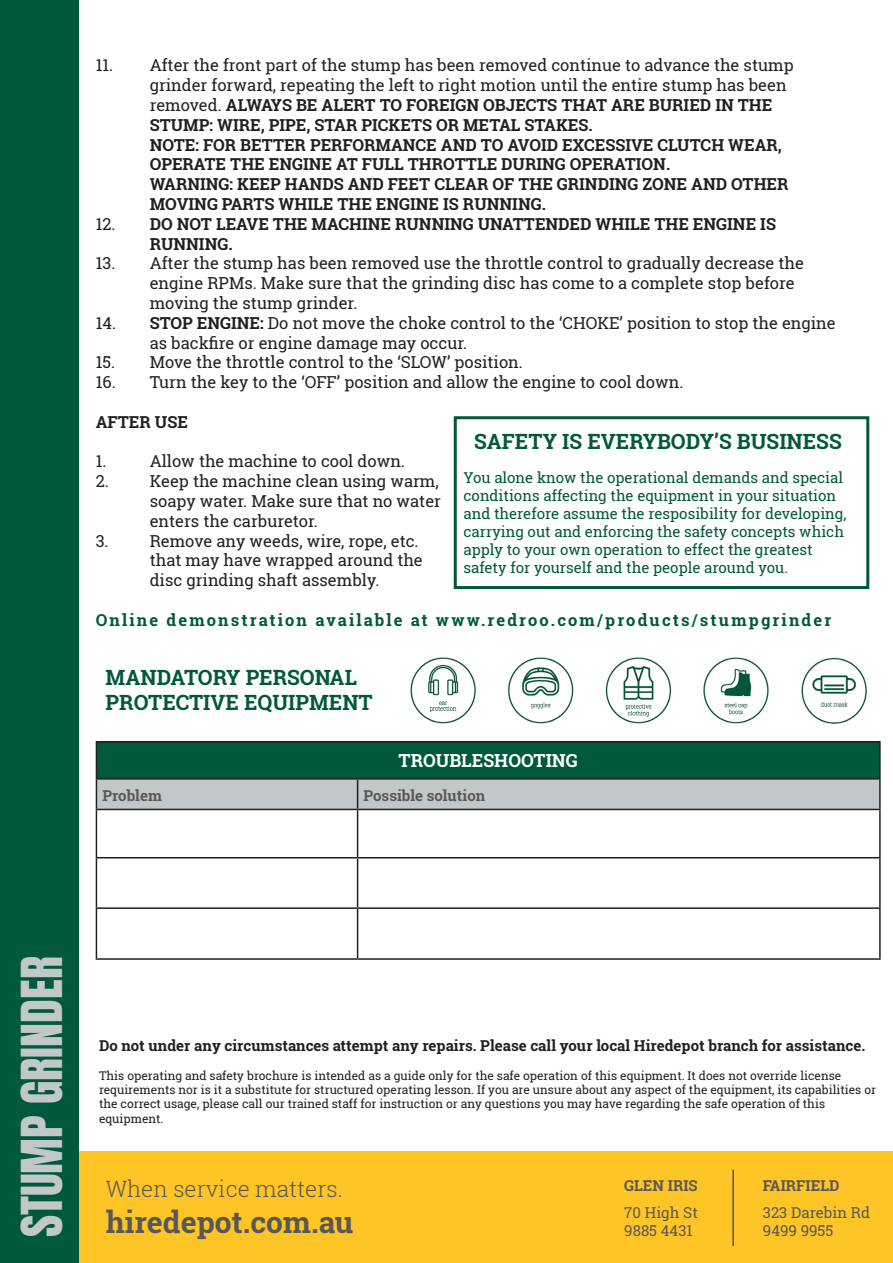
<style>
.page{position:relative;width:893px;height:1263px;background:#fff}
.page>*{position:absolute;margin:0;border:0;box-sizing:border-box;transform-origin:0 0}
.t1{font:48px "Anton";color:#c2c7ca}
.t2{font:700 30px "Roboto Slab";color:#585858}
.t3{font:300 22.5px "Roboto Slab";color:#585858}
.t4{font:700 21px "Roboto Slab";color:#00583d}
.t5{font:700 18px "Roboto Slab";color:#fff}
.t6{font:16.5px "Roboto Slab";color:#231f20}
.t7{font:700 16.5px "Roboto Slab";color:#231f20}
.t8{font:700 16.5px "Roboto Slab";letter-spacing:.13em;color:#00583d}
.t9{font:15px/18px "Roboto Slab";color:#00583d}
.t10{font:700 15px "Roboto Slab";color:#231f20}
.t11{font:700 15px/27px "Roboto Slab";color:#585858}
.t12{font:15px/27px "Roboto Slab";color:#585858}
.t13{font:12px/14.4px "Roboto Slab";color:#231f20}
.s1{font-weight:400}
.s2{font-weight:700}
</style>
<div class="page">
<div style="left:0;top:1152px;width:893px;height:111px;background:#ffc425"></div>
<hr style="left:732px;top:1169px;width:2px;height:77px;background:#585858">
<div style="left:0;top:0;width:79px;height:1263px;background:#00583d"></div>
<div style="left:96px;top:742px;width:784px;height:37px;background:#00593d"></div>
<hr style="left:96px;top:741px;width:262px;height:1px;background:#231f20">
<hr style="left:96px;top:742px;width:1px;height:36px;background:#231f20">
<hr style="left:358px;top:741px;width:523px;height:1px;background:#231f20">
<hr style="left:879px;top:742px;width:2px;height:36px;background:#231f20">
<hr style="left:96px;top:778px;width:262px;height:2px;background:#231f20">
<hr style="left:358px;top:778px;width:523px;height:2px;background:#231f20">
<svg style="left:96px;top:779px;width:784px;height:30px;background:#bcc1c4"></svg>
<hr style="left:879px;top:780px;width:2px;height:29px;background:#231f20">
<hr style="left:96px;top:809px;width:262px;height:1px;background:#231f20">
<hr style="left:96px;top:810px;width:1px;height:47px;background:#231f20">
<hr style="left:358px;top:809px;width:523px;height:1px;background:#231f20">
<hr style="left:357px;top:810px;width:1px;height:47px;background:#231f20">
<hr style="left:879px;top:810px;width:2px;height:47px;background:#231f20">
<hr style="left:96px;top:857px;width:262px;height:1px;background:#231f20">
<hr style="left:96px;top:858px;width:1px;height:49px;background:#231f20">
<hr style="left:358px;top:857px;width:523px;height:1px;background:#231f20">
<hr style="left:357px;top:858px;width:1px;height:49px;background:#231f20">
<hr style="left:879px;top:858px;width:2px;height:49px;background:#231f20">
<hr style="left:96px;top:907px;width:262px;height:2px;background:#231f20">
<hr style="left:96px;top:909px;width:1px;height:49px;background:#231f20">
<hr style="left:358px;top:907px;width:523px;height:2px;background:#231f20">
<hr style="left:357px;top:909px;width:1px;height:49px;background:#231f20">
<hr style="left:879px;top:909px;width:2px;height:49px;background:#231f20">
<hr style="left:96px;top:958px;width:262px;height:2px;background:#231f20">
<hr style="left:358px;top:958px;width:523px;height:2px;background:#231f20">
<img style="left:410px;top:657px;width:457px;height:67px">
<div style="left:454px;top:416px;width:415px;height:173px;border:3px solid #00583d"></div>
<p class="t6" style="left:96px;top:54px;width:699px">11. After the front part of the stump has been removed continue to advance the stump</p>
<p class="t6" style="left:150px;top:74px;width:638px">grinder forward, repeating the left to right motion until the entire stump has been</p>
<p class="t7" style="left:150px;top:94px;width:624px"><span class="s1">removed.</span> ALWAYS BE ALERT TO FOREIGN OBJECTS THAT ARE BURIED IN THE</p>
<p class="t7" style="left:150px;top:113px;width:444px">STUMP: WIRE, PIPE, STAR PICKETS OR METAL STAKES.</p>
<p class="t7" style="left:150px;top:133px;width:634px">NOTE: FOR BETTER PERFORMANCE AND TO AVOID EXCESSIVE CLUTCH WEAR,</p>
<p class="t7" style="left:150px;top:153px;width:522px">OPERATE THE ENGINE AT FULL THROTTLE DURING OPERATION.</p>
<p class="t7" style="left:150px;top:173px;width:640px">WARNING: KEEP HANDS AND FEET CLEAR OF THE GRINDING ZONE AND OTHER</p>
<p class="t7" style="left:150px;top:193px;width:398px">MOVING PARTS WHILE THE ENGINE IS RUNNING.</p>
<p class="t7" style="left:96px;top:212px;width:682px"><span class="s1">12.</span> DO NOT LEAVE THE MACHINE RUNNING UNATTENDED WHILE THE ENGINE IS</p>
<p class="t7" style="left:150px;top:232px;width:84px">RUNNING.</p>
<p class="t6" style="left:96px;top:252px;width:710px">13. After the stump has been removed use the throttle control to gradually decrease the</p>
<p class="t6" style="left:150px;top:272px;width:646px">engine RPMs. Make sure that the grinding disc has come to a complete stop before</p>
<p class="t6" style="left:150px;top:292px;width:209px">moving the stump grinder.</p>
<p class="t6" style="left:96px;top:311px;width:741px">14. <span class="s2">STOP ENGINE:</span> Do not move the choke control to the ‘CHOKE’ position to stop the engine</p>
<p class="t6" style="left:150px;top:331px;width:319px">as backfire or engine damage may occur.</p>
<p class="t6" style="left:96px;top:351px;width:429px">15. Move the throttle control to the ‘SLOW’ position.</p>
<p class="t6" style="left:96px;top:371px;width:589px">16. Turn the key to the ‘OFF’ position and allow the engine to cool down.</p>
<p class="t7" style="left:96px;top:410px;width:94px">AFTER USE</p>
<p class="t6" style="left:96px;top:450px;width:12px">1.</p>
<p class="t6" style="left:150px;top:450px;width:257px">Allow the machine to cool down.</p>
<p class="t6" style="left:96px;top:470px;width:15px">2.</p>
<p class="t6" style="left:150px;top:470px;width:291px">Keep the machine clean using warm,</p>
<p class="t6" style="left:150px;top:490px;width:293px">soapy water. Make sure that no water</p>
<p class="t6" style="left:150px;top:509px;width:170px">enters the carburetor.</p>
<p class="t6" style="left:96px;top:529px;width:14px">3.</p>
<p class="t6" style="left:150px;top:529px;width:270px">Remove any weeds, wire, rope, etc.</p>
<p class="t6" style="left:150px;top:549px;width:275px">that may have wrapped around the</p>
<p class="t6" style="left:150px;top:569px;width:231px">disc grinding shaft assembly.</p>
<p class="t8" style="left:96px;top:608px;width:737px">Online demonstration available at www.redroo.com/products/stumpgrinder</p>
<p class="t4" style="left:474px;top:427px;width:369px">SAFETY IS EVERYBODY’S BUSINESS</p>
<p class="t9" style="left:463px;top:468px;width:384px">You alone know the operational demands and special conditions affecting the equipment in your situation and therefore assume the resposibility for developing, carrying out and enforcing the safety concepts which apply to your own operation to effect the greatest</p>
<p class="t9" style="left:463px;top:558px;width:326px">safety for yourself and the people around you.</p>
<p class="t4" style="left:106px;top:663px;width:253px">MANDATORY PERSONAL</p>
<p class="t4" style="left:106px;top:688px;width:269px">PROTECTIVE EQUIPMENT</p>
<p class="t5" style="left:399px;top:748px;width:181px">TROUBLESHOOTING</p>
<p class="t11" style="left:102px;top:781px;width:61px">Problem</p>
<p class="t11" style="left:364px;top:781px;width:123px">Possible solution</p>
<p class="t1" style="left:18px;top:1237px;width:282px;rotate:-90deg">STUMP GRINDER</p>
<p class="t10" style="left:99px;top:1035px;width:768px">Do not under any circumstances attempt any repairs. Please call your local Hiredepot branch for assistance.</p>
<p class="t13" style="left:99px;top:1068px;width:744px">This operating and safety brochure is intended as a guide only for the safe operation of this equipment. It does not override license</p>
<p class="t13" style="left:99px;top:1082px;width:778px">requirements nor is it a substitute for structured operating lesson. If you are unsure about any aspect of the equipment, its capabilities or the correct usage, please call our trained staff for instruction or any questions you may have regarding the safe operation of this</p>
<p class="t13" style="left:99px;top:1111px;width:66px">equipment.</p>
<p class="t3" style="left:106px;top:1173px;width:238px">When service matters.</p>
<p class="t2" style="left:106px;top:1201px;width:249px">hiredepot.com.au</p>
<p class="t11" style="left:624px;top:1172px;width:75px">GLEN IRIS<br><span class="s1">70 High St</span></p>
<p class="t12" style="left:624px;top:1217px;width:70px">9885 4431</p>
<p class="t12" style="left:763px;top:1172px;width:109px"><span class="s2">FAIRFIELD<br></span>323 Darebin Rd</p>
<p class="t12" style="left:763px;top:1217px;width:72px">9499 9955</p>
</div>
